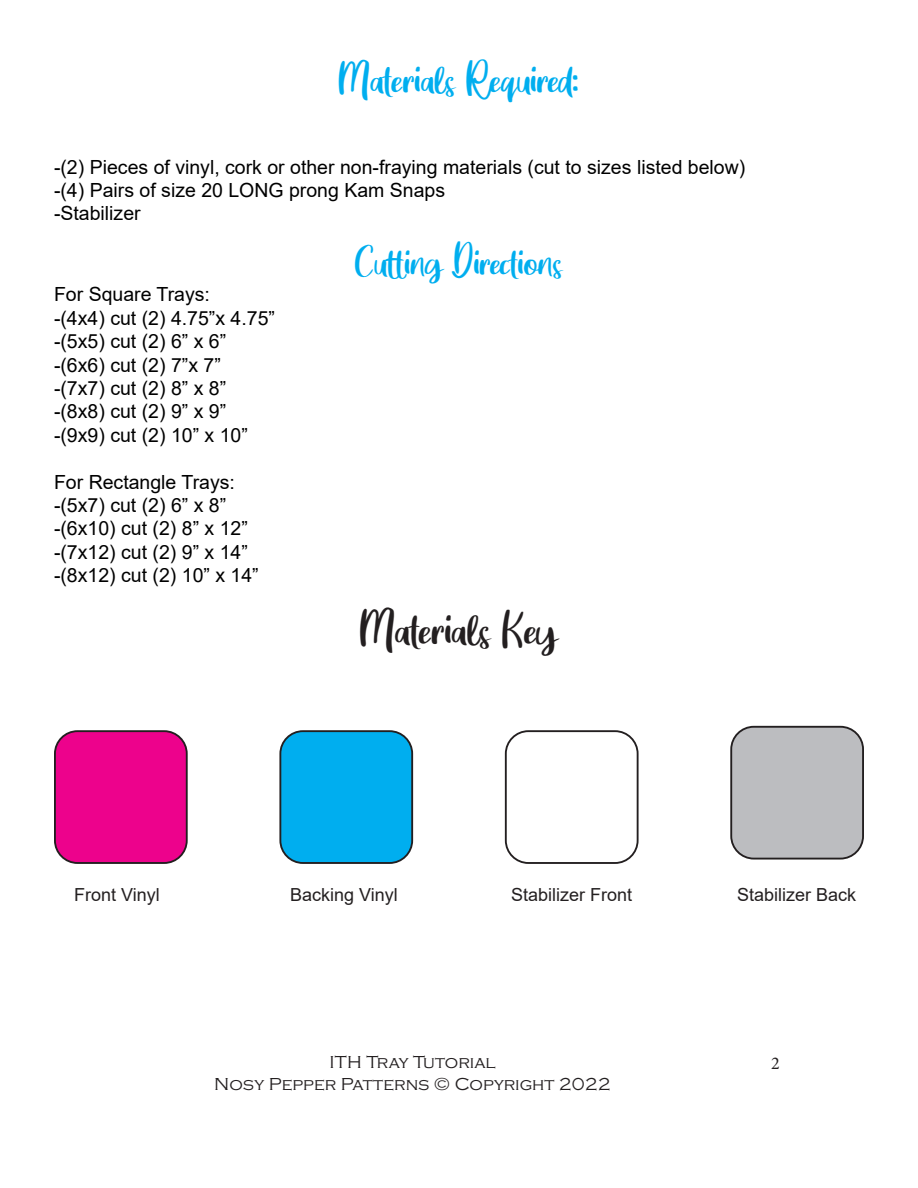
<style>
.page{position:relative;width:918px;height:1188px;background:#fff}
.page>*{position:absolute;margin:0;border:0;box-sizing:border-box;transform-origin:0 0}
.t1{font:28.5px "Great Wishes";color:#231f20}
.t2{font:25.5px "Great Wishes";color:#00aeef}
.t3{font:24px "Great Wishes";color:#00aeef}
.t4{font:19.5px "Arial";color:#000}
.t5{font:18px "Arial";color:#231f20}
.t6{font:300 18px "Copperplate";color:#231f20}
.t7{font:18px "Minion Pro";color:#231f20}
</style>
<div class="page">
<div style="left:55px;top:731px;width:132px;height:132px;background:#ed028c;border-radius:23px"></div>
<div style="left:54px;top:730px;width:134px;height:134px;border:2px solid #231f20;border-radius:23px"></div>
<div style="left:280px;top:731px;width:132px;height:132px;background:#00aeef;border-radius:23px"></div>
<div style="left:279px;top:730px;width:134px;height:134px;border:2px solid #231f20;border-radius:23px"></div>
<div style="left:505px;top:730px;width:134px;height:134px;border:2px solid #231f20;border-radius:23px"></div>
<div style="left:731px;top:727px;width:132px;height:132px;background:#bcbdc0;border-radius:23px"></div>
<div style="left:730px;top:726px;width:134px;height:134px;border:2px solid #231f20;border-radius:23px"></div>
<p class="t2" style="left:339px;top:73px;width:242px">Materials Required:</p>
<p class="t4" style="left:54px;top:153px;width:693px">-(2) Pieces of vinyl, cork or other non-fraying materials (cut to sizes listed below)</p>
<p class="t4" style="left:54px;top:177px;width:393px">-(4) Pairs of size 20 LONG prong Kam Snaps</p>
<p class="t4" style="left:54px;top:200px;width:88px">-Stabilizer</p>
<p class="t3" style="left:355px;top:256px;width:209px">Cutting Directions</p>
<p class="t4" style="left:54px;top:281px;width:158px">For Square Trays:</p>
<p class="t4" style="left:54px;top:305px;width:223px">-(4x4) cut (2) 4.75”x 4.75”</p>
<p class="t4" style="left:54px;top:328px;width:174px">-(5x5) cut (2) 6” x 6”</p>
<p class="t4" style="left:54px;top:351px;width:168px">-(6x6) cut (2) 7”x 7”</p>
<p class="t4" style="left:54px;top:375px;width:174px">-(7x7) cut (2) 8” x 8”</p>
<p class="t4" style="left:54px;top:398px;width:174px">-(8x8) cut (2) 9” x 9”</p>
<p class="t4" style="left:54px;top:422px;width:195px">-(9x9) cut (2) 10” x 10”</p>
<p class="t4" style="left:54px;top:468px;width:182px">For Rectangle Trays:</p>
<p class="t4" style="left:54px;top:492px;width:174px">-(5x7) cut (2) 6” x 8”</p>
<p class="t4" style="left:54px;top:515px;width:195px">-(6x10) cut (2) 8” x 12”</p>
<p class="t4" style="left:54px;top:539px;width:195px">-(7x12) cut (2) 9” x 14”</p>
<p class="t4" style="left:54px;top:562px;width:206px">-(8x12) cut (2) 10” x 14”</p>
<p class="t1" style="left:360px;top:621px;width:199px">Materials Key</p>
<p class="t5" style="left:74px;top:882px;width:87px">Front Vinyl</p>
<p class="t5" style="left:290px;top:882px;width:109px">Backing Vinyl</p>
<p class="t5" style="left:511px;top:882px;width:123px">Stabilizer Front</p>
<p class="t5" style="left:737px;top:882px;width:121px">Stabilizer Back</p>
<p class="t6" style="left:330px;top:1053px;width:167px">ITH Tray Tutorial</p>
<p class="t7" style="left:771px;top:1052px;width:10px">2</p>
<p class="t6" style="left:214px;top:1074px;width:398px">Nosy Pepper Patterns © Copyright 2022</p>
</div>
